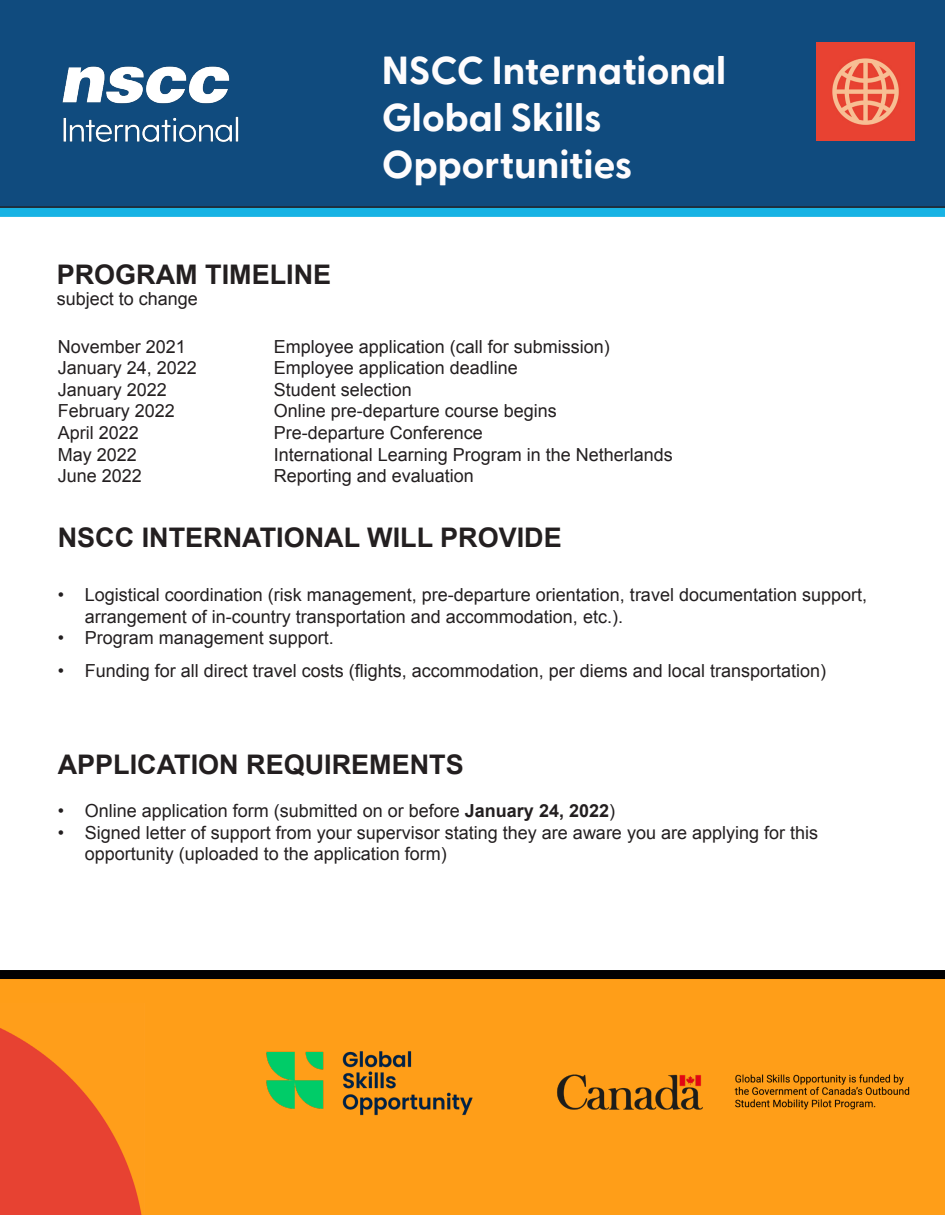
<style>
.page{position:relative;width:945px;height:1215px;background:#fff}
.page>*{position:absolute;margin:0;border:0;box-sizing:border-box;transform-origin:0 0}
.t1{font:700 39px "Greycliff CF";color:#fefcfd}
.t2{font:700 27px "Arial";color:#231f20}
.t3{font:18px/21.6px "Arial";color:#231f20}
.s1{font-weight:700}
</style>
<div class="page">
<div style="left:0;top:979px;width:945px;height:236px;background:#ff9e18"></div>
<div style="left:0;top:0;width:945px;height:208px;background:#104b7e"></div>
<img style="left:36px;top:32px;width:292px;height:128px">
<img style="left:816px;top:43px;width:98px;height:98px">
<div style="left:0;top:208px;width:945px;height:9px;background:#18b3e4"></div>
<img style="left:557px;top:1074px;width:353px;height:36px">
<img style="left:266px;top:1051px;width:207px;height:65px">
<div style="left:0;top:970px;width:945px;height:9px;background:#010001"></div>
<img style="left:0;top:1028px;width:142px;height:187px">
<p class="t1" style="left:382px;top:47px;width:346px">NSCC International</p>
<p class="t1" style="left:382px;top:94px;width:222px">Global Skills</p>
<p class="t1" style="left:382px;top:141px;width:252px">Opportunities</p>
<p class="t2" style="left:57px;top:257px;width:276px">PROGRAM TIMELINE</p>
<p class="t3" style="left:57px;top:289px;width:143px">subject to change</p>
<p class="t3" style="left:58px;top:336px;width:130px">November 2021</p>
<p class="t3" style="left:274px;top:336px;width:338px">Employee application (call for submission)</p>
<p class="t3" style="left:58px;top:357px;width:141px">January 24, 2022</p>
<p class="t3" style="left:274px;top:357px;width:246px">Employee application deadline</p>
<p class="t3" style="left:58px;top:379px;width:111px">January 2022</p>
<p class="t3" style="left:274px;top:379px;width:140px">Student selection</p>
<p class="t3" style="left:58px;top:401px;width:119px">February 2022</p>
<p class="t3" style="left:274px;top:401px;width:285px">Online pre-departure course begins</p>
<p class="t3" style="left:58px;top:422px;width:83px">April 2022</p>
<p class="t3" style="left:274px;top:422px;width:211px">Pre-departure Conference</p>
<p class="t3" style="left:58px;top:444px;width:81px">May 2022</p>
<p class="t3" style="left:274px;top:444px;width:401px">International Learning Program in the Netherlands</p>
<p class="t3" style="left:58px;top:465px;width:86px">June 2022</p>
<p class="t3" style="left:274px;top:465px;width:202px">Reporting and evaluation</p>
<p class="t2" style="left:58px;top:520px;width:506px">NSCC INTERNATIONAL WILL PROVIDE</p>
<p class="t3" style="left:85px;top:584px;width:784px;text-indent:-27px">• Logistical coordination (risk management, pre-departure orientation, travel documentation support, arrangement of in-country transportation and accommodation, etc.).</p>
<p class="t3" style="left:58px;top:627px;width:278px">• Program management support.</p>
<p class="t3" style="left:58px;top:660px;width:770px">• Funding for all direct travel costs (flights, accommodation, per diems and local transportation)</p>
<p class="t2" style="left:58px;top:747px;width:408px">APPLICATION REQUIREMENTS</p>
<p class="t3" style="left:58px;top:800px;width:559px">• Online application form (submitted on or before <span class="s1">January 24, 2022</span>)</p>
<p class="t3" style="left:85px;top:822px;width:735px;text-indent:-27px">• Signed letter of support from your supervisor stating they are aware you are applying for this opportunity (uploaded to the application form)</p>
</div>
